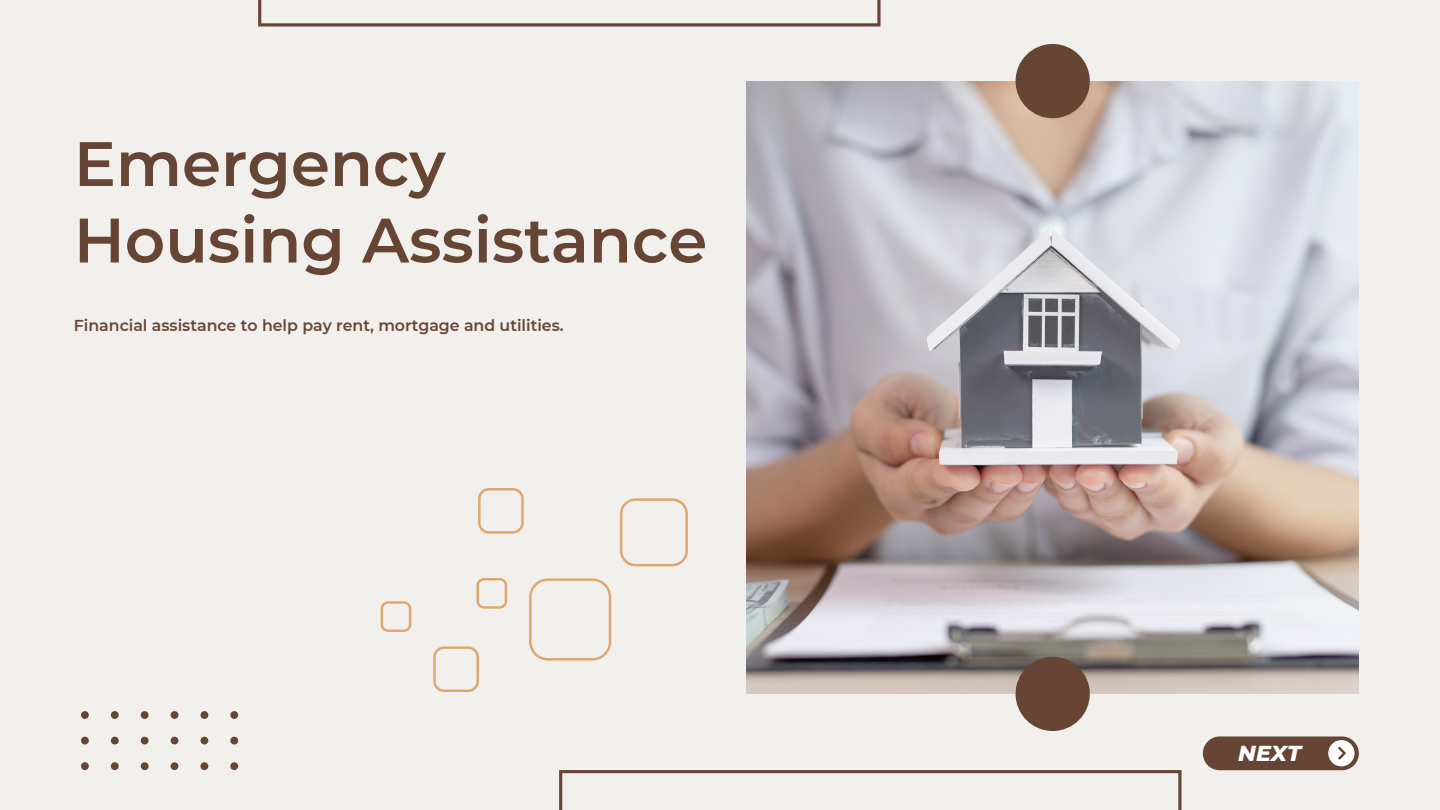
<style>
.page{position:relative;width:1440px;height:810px;background:#f1f0ed}
.page>*{position:absolute;margin:0;border:0;box-sizing:border-box;transform-origin:0 0}
.t1{font:600 62.7px/76.5px "Montserrat";color:#674535}
.t2{font:italic 800 22.1px "Montserrat";color:#fff}
.t3{font:600 15.8px "Montserrat";color:#674535}
</style>
<div class="page">
<div style="left:1203px;top:737px;width:156px;height:33px;background:#674535;border-radius:17px"></div>
<svg style="left:1328px;top:740px;width:27px;height:26px"></svg>
<img style="left:746px;top:81px;width:613px;height:613px">
<svg style="left:230px;top:762px;width:8px;height:8px"></svg>
<svg style="left:200px;top:762px;width:8px;height:8px"></svg>
<svg style="left:171px;top:762px;width:7px;height:8px"></svg>
<svg style="left:141px;top:762px;width:8px;height:8px"></svg>
<svg style="left:111px;top:762px;width:8px;height:8px"></svg>
<svg style="left:81px;top:762px;width:8px;height:8px"></svg>
<svg style="left:230px;top:737px;width:8px;height:7px"></svg>
<svg style="left:200px;top:737px;width:8px;height:7px"></svg>
<svg style="left:171px;top:737px;width:7px;height:7px"></svg>
<svg style="left:141px;top:737px;width:8px;height:7px"></svg>
<svg style="left:111px;top:737px;width:8px;height:7px"></svg>
<svg style="left:81px;top:737px;width:8px;height:7px"></svg>
<svg style="left:230px;top:711px;width:8px;height:8px"></svg>
<svg style="left:200px;top:711px;width:8px;height:8px"></svg>
<svg style="left:171px;top:711px;width:7px;height:8px"></svg>
<svg style="left:141px;top:711px;width:8px;height:8px"></svg>
<svg style="left:111px;top:711px;width:8px;height:8px"></svg>
<svg style="left:81px;top:711px;width:8px;height:8px"></svg>
<div style="left:1016px;top:44px;width:74px;height:74px;background:#674535;border-radius:50%"></div>
<div style="left:1016px;top:657px;width:74px;height:74px;background:#674535;border-radius:50%"></div>
<svg style="left:258px;top:0;width:623px;height:26px"></svg>
<svg style="left:559px;top:770px;width:623px;height:40px"></svg>
<svg style="left:478px;top:488px;width:46px;height:46px"></svg>
<svg style="left:529px;top:578px;width:82px;height:83px"></svg>
<svg style="left:620px;top:498px;width:68px;height:68px"></svg>
<svg style="left:476px;top:578px;width:31px;height:31px"></svg>
<svg style="left:433px;top:646px;width:46px;height:46px"></svg>
<svg style="left:381px;top:601px;width:30px;height:31px"></svg>
<h1 class="t1" style="left:74px;top:125px;width:635px">Emergency<br>Housing Assistance</h1>
<p class="t3" style="left:74px;top:316px;width:491px">Financial assistance to help pay rent, mortgage and utilities.</p>
<h2 class="t2" style="left:1238px;top:740px;width:64px">NEXT</h2>
</div>
